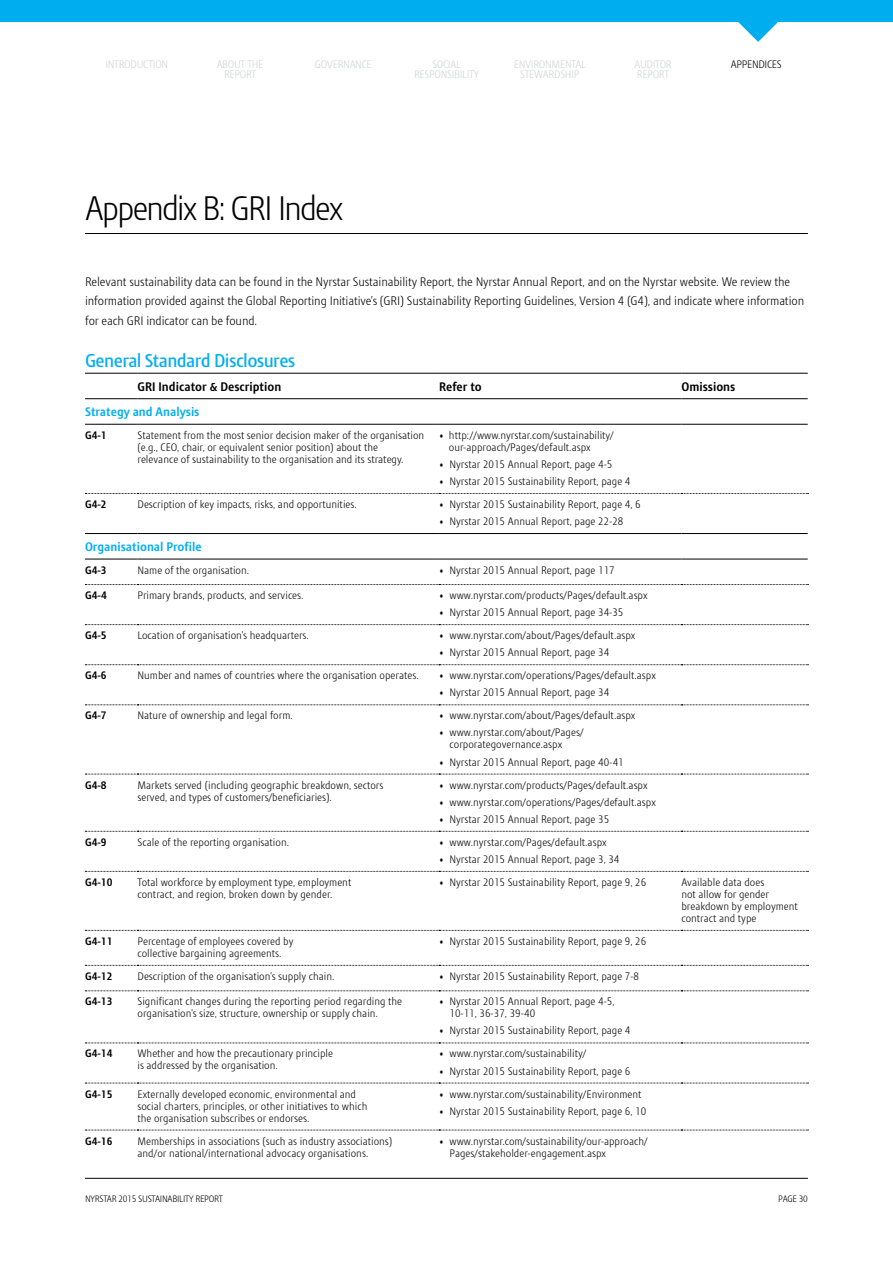
<style>
.page{position:relative;width:893px;height:1263px;background:#fff}
.page>*{position:absolute;margin:0;border:0;box-sizing:border-box;transform-origin:0 0}
.t1{font:300 33px "Modena";letter-spacing:-.06em;color:#000}
.t2{font:500 18px "Modena";letter-spacing:-.035em;color:#00aeef}
.t3{font:300 12px/19.5px "Modena";letter-spacing:-.01em;color:#000}
.t4{font:700 12px "Modena";color:#000}
.t5{font:700 12px "Modena";color:#00aeef}
.t6{font:300 10.5px/12px "Modena";color:#000}
.t7{font:300 10.5px/10.5px "Modena";letter-spacing:-.03em;color:#d1d3d4;text-align:center}
.t8{font:700 10.5px "Modena";color:#000}
.t9{font:300 10.5px "Modena";letter-spacing:-.03em;color:#000}
.t10{font:300 9px "Modena";letter-spacing:-.03em;color:#000}
</style>
<div class="page">
<hr style="left:85px;top:1178px;width:723px;height:1px;background:#000">
<hr style="left:85px;top:233px;width:723px;height:1px;background:#000">
<svg style="left:736px;top:21px;width:45px;height:21px"></svg>
<div style="left:0;top:0;width:893px;height:21px;background:#00aeef"></div>
<svg style="left:85px;top:493px;width:723px;height:1px"></svg>
<svg style="left:85px;top:584px;width:723px;height:1px"></svg>
<svg style="left:85px;top:624px;width:723px;height:1px"></svg>
<svg style="left:85px;top:664px;width:723px;height:1px"></svg>
<svg style="left:85px;top:705px;width:723px;height:1px"></svg>
<svg style="left:85px;top:774px;width:723px;height:1px"></svg>
<svg style="left:85px;top:831px;width:723px;height:1px"></svg>
<svg style="left:85px;top:871px;width:723px;height:1px"></svg>
<svg style="left:85px;top:930px;width:723px;height:1px"></svg>
<svg style="left:85px;top:965px;width:723px;height:1px"></svg>
<svg style="left:85px;top:1043px;width:723px;height:1px"></svg>
<hr style="left:85px;top:373px;width:52px;height:1px;background:#000">
<hr style="left:137px;top:373px;width:302px;height:1px;background:#000">
<hr style="left:439px;top:373px;width:242px;height:1px;background:#000">
<hr style="left:681px;top:373px;width:127px;height:1px;background:#000">
<hr style="left:85px;top:398px;width:52px;height:1px;background:#000">
<hr style="left:137px;top:398px;width:302px;height:1px;background:#000">
<hr style="left:439px;top:398px;width:242px;height:1px;background:#000">
<hr style="left:681px;top:398px;width:127px;height:1px;background:#000">
<hr style="left:85px;top:424px;width:52px;height:1px;background:#000">
<hr style="left:137px;top:424px;width:302px;height:1px;background:#000">
<hr style="left:439px;top:424px;width:242px;height:1px;background:#000">
<hr style="left:681px;top:424px;width:127px;height:1px;background:#000">
<hr style="left:85px;top:533px;width:52px;height:1px;background:#000">
<hr style="left:137px;top:533px;width:302px;height:1px;background:#000">
<hr style="left:439px;top:533px;width:242px;height:1px;background:#000">
<hr style="left:681px;top:533px;width:127px;height:1px;background:#000">
<hr style="left:85px;top:559px;width:52px;height:1px;background:#000">
<hr style="left:137px;top:559px;width:302px;height:1px;background:#000">
<hr style="left:439px;top:559px;width:242px;height:1px;background:#000">
<hr style="left:681px;top:559px;width:127px;height:1px;background:#000">
<svg style="left:85px;top:990px;width:723px;height:1px"></svg>
<svg style="left:85px;top:1083px;width:723px;height:1px"></svg>
<svg style="left:85px;top:1130px;width:723px;height:1px"></svg>
<p class="t7" style="left:105px;top:59px;width:64px">INTRODUCTION</p>
<p class="t7" style="left:217px;top:59px;width:48px">ABOUT THE<br>REPORT</p>
<p class="t7" style="left:315px;top:59px;width:58px">GOVERNANCE</p>
<p class="t7" style="left:414px;top:59px;width:66px">SOCIAL<br>RESPONSIBILITY</p>
<p class="t7" style="left:514px;top:59px;width:74px">ENVIRONMENTAL<br>STEWARDSHIP</p>
<p class="t7" style="left:634px;top:59px;width:39px;text-align:left">AUDITOR<br>REPORT</p>
<p class="t9" style="left:731px;top:58px;width:52px">APPENDICES</p>
<h1 class="t1" style="left:85px;top:188px;width:260px">Appendix B: GRI Index</h1>
<p class="t3" style="left:85px;top:272px;width:721px">Relevant sustainability data can be found in the Nyrstar Sustainability Report, the Nyrstar Annual Report, and on the Nyrstar website. We review the information provided against the Global Reporting Initiative’s (GRI) Sustainability Reporting Guidelines, Version 4 (G4), and indicate where information for each GRI indicator can be found.</p>
<h2 class="t2" style="left:85px;top:350px;width:212px">General Standard Disclosures</h2>
<p class="t4" style="left:137px;top:379px;width:145px">GRI Indicator &amp; Description</p>
<p class="t4" style="left:439px;top:379px;width:44px">Refer to</p>
<p class="t4" style="left:681px;top:379px;width:56px">Omissions</p>
<p class="t5" style="left:85px;top:404px;width:116px">Strategy and Analysis</p>
<p class="t8" style="left:85px;top:428px;width:23px">G4-1</p>
<p class="t6" style="left:137px;top:429px;width:288px">Statement from the most senior decision maker of the organisation (e.g., CEO, chair, or equivalent senior position) about the<br>relevance of sustainability to the organisation and its strategy.</p>
<p class="t6" style="left:449px;top:429px;width:166px;text-indent:-10px">• http://www.nyrstar.com/sustainability/ our-approach/Pages/default.aspx</p>
<p class="t6" style="left:439px;top:458px;width:175px">• Nyrstar 2015 Annual Report, page 4-5</p>
<p class="t6" style="left:439px;top:475px;width:193px">• Nyrstar 2015 Sustainability Report, page 4</p>
<p class="t8" style="left:85px;top:498px;width:23px">G4-2</p>
<p class="t6" style="left:137px;top:498px;width:221px">Description of key impacts, risks, and opportunities.</p>
<p class="t6" style="left:439px;top:498px;width:203px">• Nyrstar 2015 Sustainability Report, page 4, 6</p>
<p class="t6" style="left:439px;top:515px;width:186px">• Nyrstar 2015 Annual Report, page 22-28</p>
<p class="t5" style="left:85px;top:539px;width:118px">Organisational Profile</p>
<p class="t8" style="left:85px;top:563px;width:23px">G4-3</p>
<p class="t6" style="left:137px;top:564px;width:113px">Name of the organisation.</p>
<p class="t6" style="left:439px;top:564px;width:177px">• Nyrstar 2015 Annual Report, page 117</p>
<p class="t8" style="left:85px;top:589px;width:23px">G4-4</p>
<p class="t6" style="left:137px;top:589px;width:168px">Primary brands, products, and services.</p>
<p class="t6" style="left:439px;top:589px;width:210px">• www.nyrstar.com/products/Pages/default.aspx</p>
<p class="t6" style="left:439px;top:606px;width:186px">• Nyrstar 2015 Annual Report, page 34-35</p>
<p class="t8" style="left:85px;top:629px;width:23px">G4-5</p>
<p class="t6" style="left:137px;top:629px;width:173px">Location of organisation’s headquarters.</p>
<p class="t6" style="left:439px;top:629px;width:198px">• www.nyrstar.com/about/Pages/default.aspx</p>
<p class="t6" style="left:439px;top:646px;width:172px">• Nyrstar 2015 Annual Report, page 34</p>
<p class="t8" style="left:85px;top:669px;width:23px">G4-6</p>
<p class="t6" style="left:137px;top:669px;width:283px">Number and names of countries where the organisation operates.</p>
<p class="t6" style="left:439px;top:669px;width:218px">• www.nyrstar.com/operations/Pages/default.aspx</p>
<p class="t6" style="left:439px;top:686px;width:172px">• Nyrstar 2015 Annual Report, page 34</p>
<p class="t8" style="left:85px;top:709px;width:23px">G4-7</p>
<p class="t6" style="left:137px;top:709px;width:157px">Nature of ownership and legal form.</p>
<p class="t6" style="left:439px;top:709px;width:198px">• www.nyrstar.com/about/Pages/default.aspx</p>
<p class="t6" style="left:450px;top:727px;width:136px;text-indent:-10px">• www.nyrstar.com/about/Pages/ corporategovernance.aspx</p>
<p class="t6" style="left:439px;top:756px;width:186px">• Nyrstar 2015 Annual Report, page 40-41</p>
<p class="t8" style="left:85px;top:778px;width:23px">G4-8</p>
<p class="t6" style="left:137px;top:779px;width:247px">Markets served (including geographic breakdown, sectors served, and types of customers/beneficiaries).</p>
<p class="t6" style="left:439px;top:779px;width:210px">• www.nyrstar.com/products/Pages/default.aspx</p>
<p class="t6" style="left:439px;top:796px;width:218px">• www.nyrstar.com/operations/Pages/default.aspx</p>
<p class="t6" style="left:439px;top:813px;width:172px">• Nyrstar 2015 Annual Report, page 35</p>
<p class="t8" style="left:85px;top:835px;width:23px">G4-9</p>
<p class="t6" style="left:137px;top:836px;width:153px">Scale of the reporting organisation.</p>
<p class="t6" style="left:439px;top:836px;width:169px">• www.nyrstar.com/Pages/default.aspx</p>
<p class="t6" style="left:439px;top:853px;width:182px">• Nyrstar 2015 Annual Report, page 3, 34</p>
<p class="t8" style="left:85px;top:875px;width:29px">G4-10</p>
<p class="t6" style="left:137px;top:876px;width:215px">Total workforce by employment type, employment contract, and region, broken down by gender.</p>
<p class="t6" style="left:439px;top:876px;width:209px">• Nyrstar 2015 Sustainability Report, page 9, 26</p>
<p class="t6" style="left:681px;top:876px;width:118px">Available data does<br>not allow for gender breakdown by employment contract and type</p>
<p class="t8" style="left:85px;top:934px;width:29px">G4-11</p>
<p class="t6" style="left:137px;top:935px;width:157px">Percentage of employees covered by collective bargaining agreements.</p>
<p class="t6" style="left:439px;top:935px;width:209px">• Nyrstar 2015 Sustainability Report, page 9, 26</p>
<p class="t8" style="left:85px;top:969px;width:29px">G4-12</p>
<p class="t6" style="left:137px;top:970px;width:198px">Description of the organisation’s supply chain.</p>
<p class="t6" style="left:439px;top:970px;width:202px">• Nyrstar 2015 Sustainability Report, page 7-8</p>
<p class="t8" style="left:85px;top:995px;width:29px">G4-13</p>
<p class="t6" style="left:137px;top:995px;width:266px">Significant changes during the reporting period regarding the organisation’s size, structure, ownership or supply chain.</p>
<p class="t6" style="left:450px;top:995px;width:167px;text-indent:-10px">• Nyrstar 2015 Annual Report, page 4-5,<br>10-11, 36-37, 39-40</p>
<p class="t6" style="left:439px;top:1024px;width:193px">• Nyrstar 2015 Sustainability Report, page 4</p>
<p class="t8" style="left:85px;top:1047px;width:29px">G4-14</p>
<p class="t6" style="left:137px;top:1047px;width:197px">Whether and how the precautionary principle is addressed by the organisation.</p>
<p class="t6" style="left:439px;top:1047px;width:149px">• www.nyrstar.com/sustainability/</p>
<p class="t6" style="left:439px;top:1065px;width:193px">• Nyrstar 2015 Sustainability Report, page 6</p>
<p class="t8" style="left:85px;top:1087px;width:29px">G4-15</p>
<p class="t6" style="left:137px;top:1088px;width:231px">Externally developed economic, environmental and social charters, principles, or other initiatives to which the organisation subscribes or endorses.</p>
<p class="t6" style="left:439px;top:1088px;width:204px">• www.nyrstar.com/sustainability/Environment</p>
<p class="t6" style="left:439px;top:1105px;width:209px">• Nyrstar 2015 Sustainability Report, page 6, 10</p>
<p class="t8" style="left:85px;top:1134px;width:29px">G4-16</p>
<p class="t6" style="left:137px;top:1135px;width:256px">Memberships in associations (such as industry associations) and/or national/international advocacy organisations.</p>
<p class="t6" style="left:450px;top:1135px;width:200px;text-indent:-10px">• www.nyrstar.com/sustainability/our-approach/<br>Pages/stakeholder-engagement.aspx</p>
<p class="t10" style="left:85px;top:1193px;width:139px">NYRSTAR 2015 SUSTAINABILITY REPORT</p>
<p class="t10" style="left:778px;top:1193px;width:31px">PAGE 30</p>
</div>
